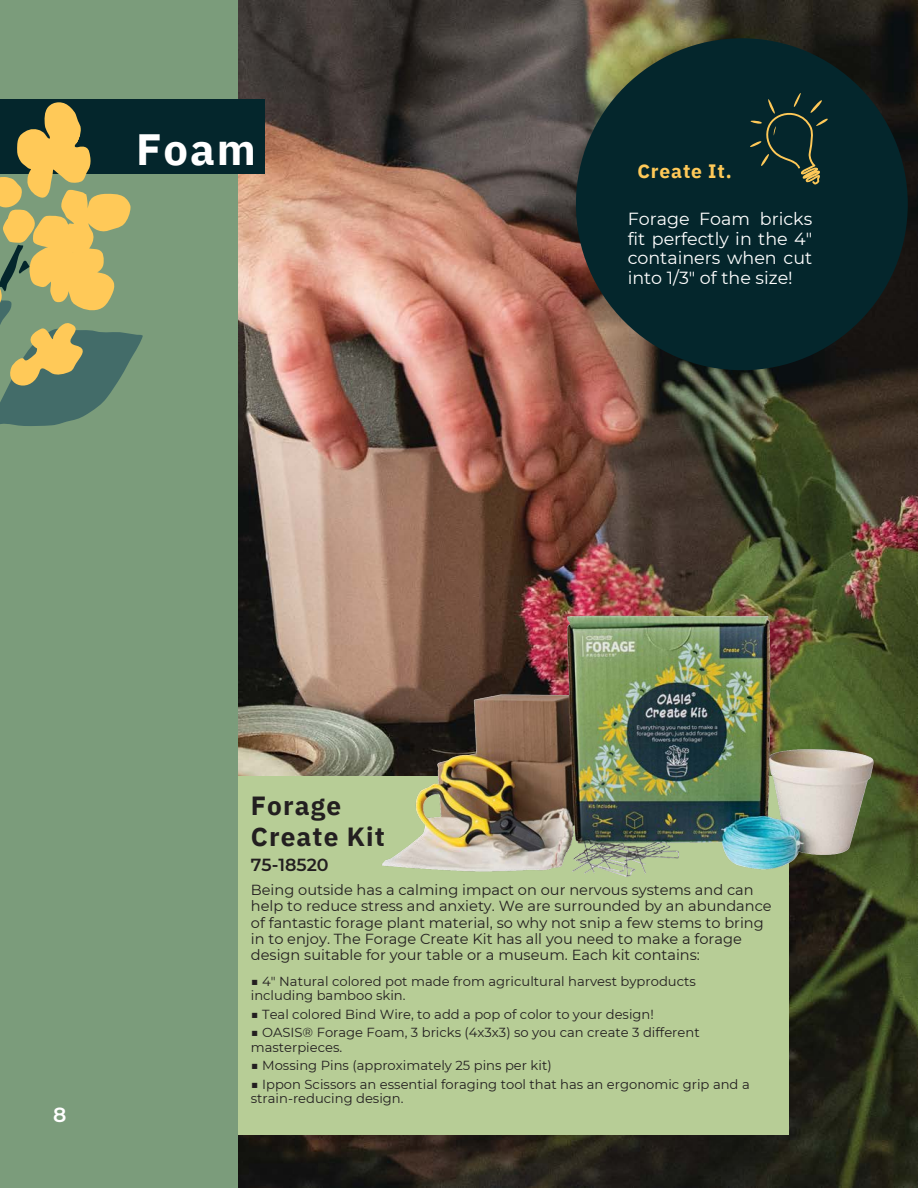
<style>
.page{position:relative;width:918px;height:1188px;background:#fff}
.page>*{position:absolute;margin:0;border:0;box-sizing:border-box;transform-origin:0 0}
.t1{font:700 43.65px "IBM Plex Sans";color:#fff}
.t2{font:700 26.25px/30.6px "IBM Plex Sans";letter-spacing:.04em;color:#231f20}
.t3{font:600 20.4px "Montserrat";color:#fff}
.t4{font:700 19.35px "IBM Plex Sans";letter-spacing:.04em;color:#ffc958}
.t5{font:17.55px/19.6px "Montserrat";color:#fff;text-align:justify}
.t6{font:600 17.55px "Montserrat";color:#231f20}
.t7{font:14.55px/16.4px "Montserrat";color:#231f20}
.t8{font:13.05px "Montserrat";color:#231f20}
.s1{font-weight:800}
</style>
<div class="page">
<img style="left:238px;top:0;width:680px;height:1188px">
<div style="left:0;top:0;width:238px;height:1188px;background:#7b9c7b"></div>
<div style="left:0;top:99px;width:265px;height:75px;background:#04262c"></div>
<div style="left:576px;top:38px;width:332px;height:332px;background:#04262c;border-radius:50%"></div>
<svg style="left:750px;top:93px;width:78px;height:91px"></svg>
<svg style="left:0;top:102px;width:143px;height:324px"></svg>
<div style="left:238px;top:777px;width:551px;height:358px;background:#b7cd96"></div>
<img style="left:368px;top:541px;width:550px;height:390px">
<p class="t1" style="left:136px;top:120px;width:121px">Foam</p>
<p class="t4" style="left:638px;top:158px;width:96px">Create It.</p>
<p class="t5" style="left:628px;top:209px;width:186px">Forage Foam bricks fit perfectly in the 4" containers when cut into 1/3" of the size!</p>
<p class="t3" style="left:53px;top:1102px;width:15px">8</p>
<p class="t2" style="left:251px;top:790px;width:136px">Forage<br>Create Kit</p>
<p class="t6" style="left:251px;top:854px;width:79px">75-18520</p>
<p class="t7" style="left:251px;top:881px;width:522px">Being outside has a calming impact on our nervous systems and can help to reduce stress and anxiety. We are surrounded by an abundance of fantastic forage plant material, so why not snip a few stems to bring in to enjoy. The Forage Create Kit has all you need to make a forage design suitable for your table or a museum. Each kit contains:</p>
<p class="t8" style="left:251px;top:973px;width:447px"><span class="s1">■</span> 4" Natural colored pot made from agricultural harvest byproducts</p>
<p class="t8" style="left:251px;top:988px;width:156px">including bamboo skin.</p>
<p class="t8" style="left:251px;top:1006px;width:405px"><span class="s1">■</span> Teal colored Bind Wire, to add a pop of color to your design!</p>
<p class="t8" style="left:251px;top:1025px;width:450px"><span class="s1">■</span> OASIS® Forage Foam, 3 bricks (4x3x3) so you can create 3 different</p>
<p class="t8" style="left:251px;top:1039px;width:93px">masterpieces.</p>
<p class="t8" style="left:251px;top:1058px;width:302px"><span class="s1">■</span> Mossing Pins (approximately 25 pins per kit)</p>
<p class="t8" style="left:251px;top:1076px;width:500px"><span class="s1">■</span> Ippon Scissors an essential foraging tool that has an ergonomic grip and a</p>
<p class="t8" style="left:251px;top:1090px;width:154px">strain-reducing design.</p>
</div>
